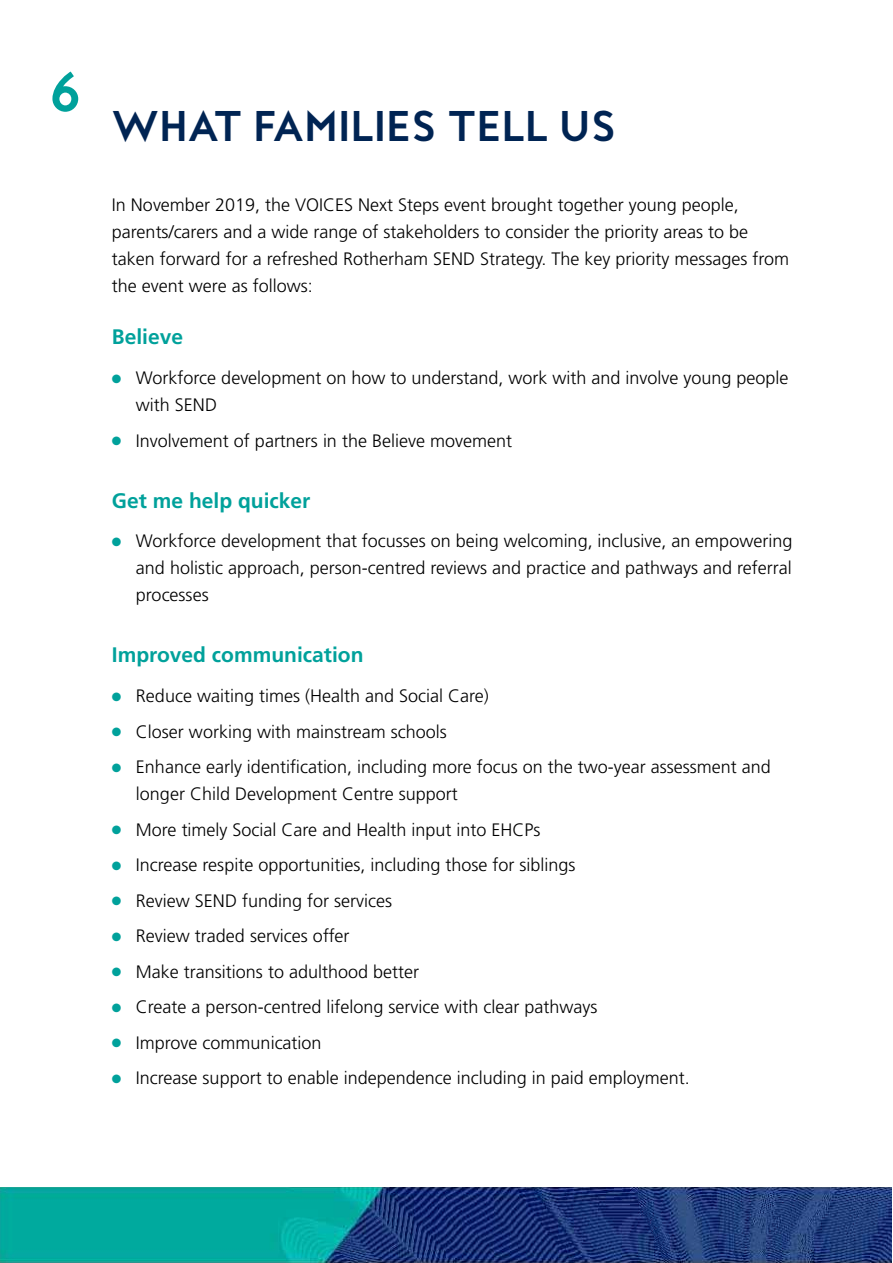
<style>
.page{position:relative;width:893px;height:1263px;background:#fff}
.page>*{position:absolute;margin:0;border:0;box-sizing:border-box;transform-origin:0 0}
.t1{font:700 51px "MB Empire";color:#00a19b}
.t2{font:700 39px "MB Empire";color:#002453}
.t3{font:700 21px "Frutiger LT Std";color:#00a19b}
.t4{font:300 18px/27px "Frutiger LT Std";color:#000}
.s1{color:#00a19b}
</style>
<div class="page">
<img style="left:0;top:1187px;width:891px;height:76px">
<h1 class="t1" style="left:49px;top:59px;width:33px">6</h1>
<h2 class="t2" style="left:112px;top:101px;width:474px">WHAT FAMI LI ES TELL US</h2>
<p class="t4" style="left:112px;top:191px;width:679px">In November 2019, the VOICES Next Steps event brought together young people, parents/carers and a wide range of stakeholders to consider the priority areas to be taken forward for a refreshed Rotherham SEND Strategy. The key priority messages from the event were as follows:</p>
<p class="t3" style="left:112px;top:325px;width:73px">Believe</p>
<p class="t4" style="left:136px;top:365px;width:654px;text-indent:-24px"><span class="s1">●</span> Workforce development on how to understand, work with and involve young people with SEND</p>
<p class="t4" style="left:112px;top:427px;width:402px"><span class="s1">●</span> Involvement of partners in the Believe movement</p>
<p class="t3" style="left:112px;top:488px;width:200px">Get me help quicker</p>
<p class="t4" style="left:136px;top:528px;width:658px;text-align:justify;text-indent:-24px"><span class="s1">●</span> Workforce development that focusses on being welcoming, inclusive, an empowering and holistic approach, person-centred reviews and practice and pathways and referral processes</p>
<p class="t3" style="left:112px;top:643px;width:253px">Improved communication</p>
<p class="t4" style="left:112px;top:683px;width:378px"><span class="s1">●</span> Reduce waiting times (Health and Social Care)</p>
<p class="t4" style="left:112px;top:718px;width:336px"><span class="s1">●</span> Closer working with mainstream schools</p>
<p class="t4" style="left:136px;top:754px;width:636px;text-indent:-24px"><span class="s1">●</span> Enhance early identification, including more focus on the two-year assessment and longer Child Development Centre support</p>
<p class="t4" style="left:112px;top:816px;width:430px"><span class="s1">●</span> More timely Social Care and Health input into EHCPs</p>
<p class="t4" style="left:112px;top:852px;width:465px"><span class="s1">●</span> Increase respite opportunities, including those for siblings</p>
<p class="t4" style="left:112px;top:887px;width:282px"><span class="s1">●</span> Review SEND funding for services</p>
<p class="t4" style="left:112px;top:923px;width:239px"><span class="s1">●</span> Review traded services offer</p>
<p class="t4" style="left:112px;top:958px;width:309px"><span class="s1">●</span> Make transitions to adulthood better</p>
<p class="t4" style="left:112px;top:994px;width:487px"><span class="s1">●</span> Create a person-centred lifelong service with clear pathways</p>
<p class="t4" style="left:112px;top:1029px;width:211px"><span class="s1">●</span> Improve communication</p>
<p class="t4" style="left:112px;top:1065px;width:579px"><span class="s1">●</span> Increase support to enable independence including in paid employment.</p>
</div>
